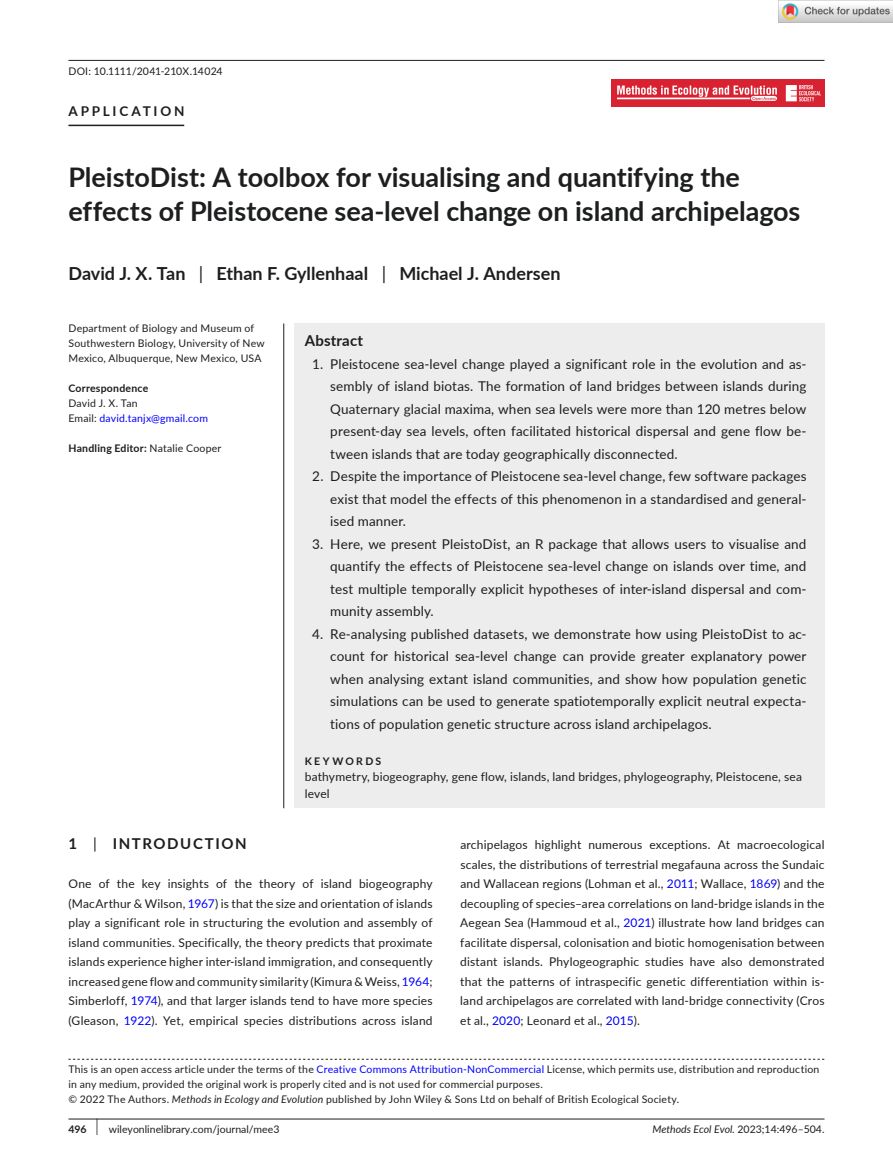
<style>
.page{position:relative;width:893px;height:1174px;background:#fff}
.page>*{position:absolute;margin:0;border:0;box-sizing:border-box;transform-origin:0 0}
.t1{font:700 27px/34.5px "Lato";color:#1d1e1f}
.t2{font:700 18px "Lato";color:#1d1e1f}
.t3{font:700 15px "Lato";letter-spacing:.1em;color:#1d1e1f}
.t4{font:700 15px "Lato";letter-spacing:.015em;color:#1d1e1f}
.t5{font:13.5px/22.5px "Lato";letter-spacing:.01em;color:#1d1e1f;text-align:justify}
.t6{font:700 13.5px "Lato";letter-spacing:.21em;color:#1d1e1f}
.t7{font:12px/19.5px "Lato";letter-spacing:.015em;color:#1d1e1f;text-align:justify}
.t8{font:10.5px/15px "Lato";letter-spacing:.02em;color:#1d1e1f}
.t9{font:700 10.5px "Lato";letter-spacing:.02em;color:#1d1e1f}
.t10{font:10.5px "Lato";color:#1d1e1f}
.t11{font:10.5px/15px "Lato";letter-spacing:.015em;color:#00f}
.t12{font:italic 10.5px "Lato";color:#1d1e1f}
.t13{font:10.5px "Lato";letter-spacing:-.01em;color:#1d1e1f}
.t14{font:700 10.5px "Lato";letter-spacing:.22em;color:#1d1e1f}
.s1{font-weight:400}
.s2{color:#1d1e1f}
.s3{color:#00f}
.s4{font-style:italic}
.s5{font-family:"Lato Bold 2"}
.s6{font-size:17.4px}
.s7{font-style:normal}
</style>
<div class="page">
<hr style="left:68px;top:1118px;width:756px;height:1px;background:#1d1e1f">
<img style="left:612px;top:79px;width:212px;height:27px">
<hr style="left:68px;top:60px;width:756px;height:1px;background:#1d1e1f">
<hr style="left:68px;top:125px;width:116px;height:1px;background:#1d1e1f">
<svg style="left:68px;top:1058px;width:756px;height:1px"></svg>
<div style="left:294px;top:323px;width:530px;height:485px;background:#ededed"></div>
<hr style="left:283px;top:323px;width:1px;height:485px;background:#1d1e1f">
<img style="left:779px;top:0;width:114px;height:23px">
<p class="t13" style="left:68px;top:64px;width:156px">DOI: 10.1111/2041-210X.14024</p>
<p class="t6" style="left:68px;top:101px;width:118px">APPLICATION</p>
<h1 class="t1" style="left:68px;top:159px;width:733px">PleistoDist: A toolbox for visualising and quantifying the effects of Pleistocene sea-level change on island archipelagos</h1>
<h2 class="t2" style="left:68px;top:260px;width:494px">David J. X. Tan <span class="s1">|</span> Ethan F. Gyllenhaal <span class="s1">|</span> Michael J. Andersen</h2>
<p class="t8" style="left:68px;top:320px;width:198px">Department of Biology and Museum of<br>Southwestern Biology, University of New<br>Mexico, Albuquerque, New Mexico, USA</p>
<p class="t9" style="left:68px;top:380px;width:81px">Correspondence</p>
<p class="t11" style="left:68px;top:395px;width:141px"><span class="s2">David J. X. Tan<br>Email:</span> david.tanjx@gmail.com</p>
<p class="t9" style="left:68px;top:440px;width:154px">Handling Editor: <span class="s1">Natalie Cooper</span></p>
<p class="t4" style="left:305px;top:329px;width:60px">Abstract</p>
<p class="t5" style="left:330px;top:352px;width:478px;text-indent:-18px">1. Pleistocene sea-level change played a significant role in the evolution and as&shy;sembly of island biotas. The formation of land bridges between islands during Quaternary glacial maxima, when sea levels were more than 120 metres below present-day sea levels, often facilitated historical dispersal and gene flow be&shy;tween islands that are today geographically disconnected.</p>
<p class="t5" style="left:330px;top:464px;width:478px;text-indent:-18px">2. Despite the importance of Pleistocene sea-level change, few software packages exist that model the effects of this phenomenon in a standardised and general&shy;ised manner.</p>
<p class="t5" style="left:330px;top:532px;width:478px;text-indent:-18px">3. Here, we present PleistoDist, an R package that allows users to visualise and quantify the effects of Pleistocene sea-level change on islands over time, and test multiple temporally explicit hypotheses of inter-island dispersal and com&shy;munity assembly.</p>
<p class="t5" style="left:330px;top:622px;width:478px;text-indent:-18px">4. Re-analysing published datasets, we demonstrate how using PleistoDist to ac&shy;count for historical sea-level change can provide greater explanatory power when analysing extant island communities, and show how population genetic simulations can be used to generate spatiotemporally explicit neutral expecta&shy;tions of population genetic structure across island archipelagos.</p>
<p class="t14" style="left:305px;top:753px;width:78px">KEYWORDS</p>
<p class="t7" style="left:305px;top:768px;width:499px;line-height:16.5px">bathymetry, biogeography, gene flow, islands, land bridges, phylogeography, Pleistocene, sea level</p>
<p class="t3" style="left:68px;top:833px;width:180px">1 <span class="s1">|</span> INTRODUCTION</p>
<p class="t7" style="left:68px;top:873px;width:366px">One of the key insights of the theory of island biogeography (MacArthur &amp; Wilson, <span class="s3">1967</span>) is that the size and orientation of islands play a significant role in structuring the evolution and assembly of island communities. Specifically, the theory predicts that proximate islands experience higher inter-island immigration, and consequently increased gene flow and community similarity (Kimura &amp; Weiss, <span class="s3">1964</span>; Simberloff, <span class="s3">1974</span>), and that larger islands tend to have more species (Gleason, <span class="s3">1922</span>). Yet, empirical species distributions across island</p>
<p class="t7" style="left:460px;top:834px;width:366px">archipelagos highlight numerous exceptions. At macroecological scales, the distributions of terrestrial megafauna across the Sundaic and Wallacean regions (Lohman et al., <span class="s3">2011</span>; Wallace, <span class="s3">1869</span>) and the decoupling of species–area correlations on land-bridge islands in the Aegean Sea (Hammoud et al., <span class="s3">2021</span>) illustrate how land bridges can facilitate dispersal, colonisation and biotic homogenisation between distant islands. Phylogeographic studies have also demonstrated that the patterns of intraspecific genetic differentiation within is&shy;land archipelagos are correlated with land-bridge connectivity (Cros et al., <span class="s3">2020</span>; Leonard et al., <span class="s3">2015</span>).</p>
<p class="t8" style="left:68px;top:1061px;width:752px">This is an open access article under the terms of the <span class="s3">Creative Commons Attribution-NonCommercial</span> License, which permits use, distribution and reproduction in any medium, provided the original work is properly cited and is not used for commercial purposes.<br>© 2022 The Authors. <span class="s4">Methods in Ecology and Evolution</span> published by John Wiley &amp; Sons Ltd on behalf of British Ecological Society.</p>
<p class="t10" style="left:68px;top:1121px;width:212px"><span class="s5">496</span> <span class="s6">|</span> wileyonlinelibrary.com/journal/mee3</p>
<p class="t12" style="left:652px;top:1121px;width:174px">Methods Ecol Evol. <span class="s7">2023;14:496–504.</span></p>
</div>
